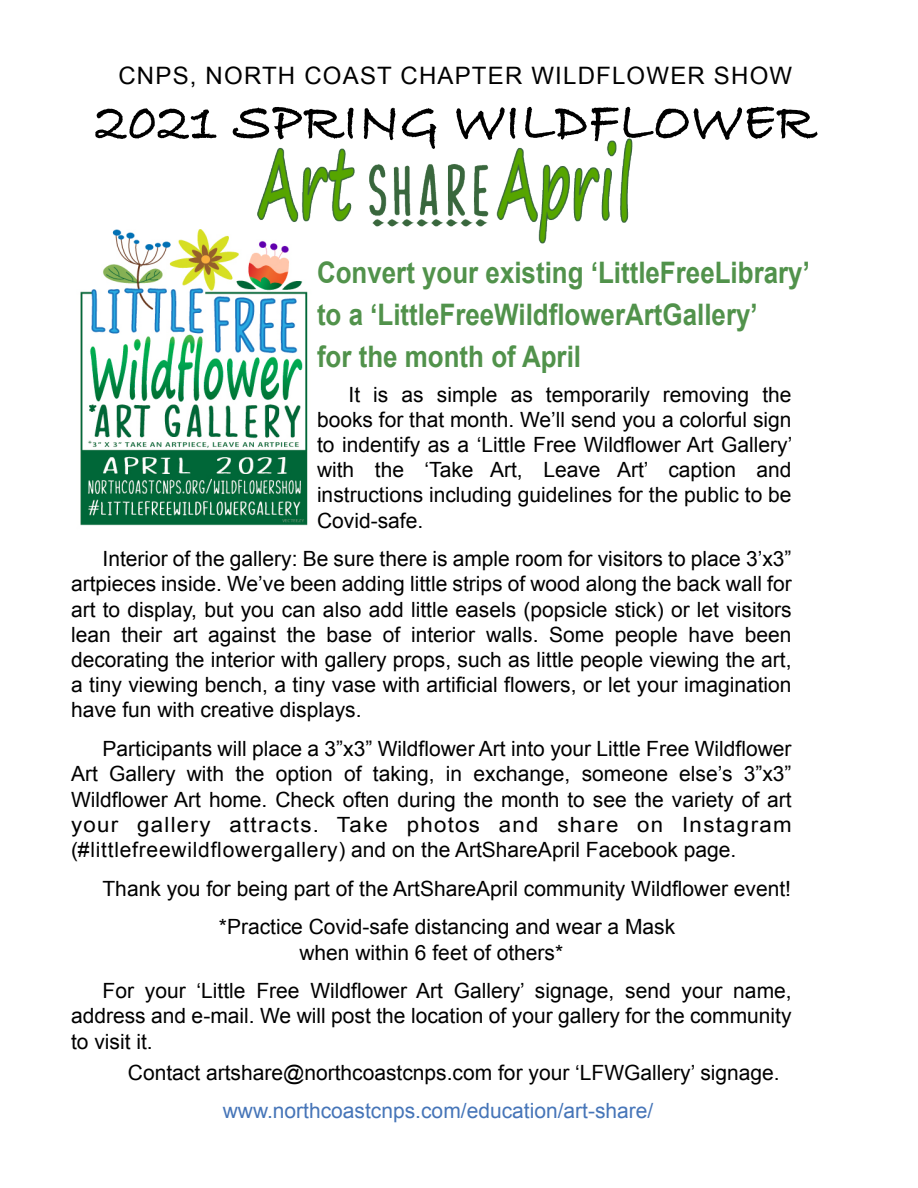
<style>
.page{position:relative;width:918px;height:1188px;background:#fff}
.page>*{position:absolute;margin:0;border:0;box-sizing:border-box;transform-origin:0 0}
.t1{font:58.2px "Bradley Hand ITCTT Bold";letter-spacing:.025em;color:#000;scale:.88 1}
.t2{font:700 29.7px/42px "Arial";color:#51924b;scale:.88 1}
.t3{font:24px "Arial";letter-spacing:.05em;color:#000}
.t4{font:21px/25.2px "Arial";color:#000;text-align:justify}
.t5{font:21px "Arial";color:#4675b8}
</style>
<div class="page">
<img style="left:80px;top:229px;width:228px;height:297px">
<img style="left:256px;top:138px;width:377px;height:108px">
<p class="t3" style="left:118px;top:60px;width:675px">CNPS, NORTH COAST CHAPTER WILDFLOWER SHOW</p>
<h1 class="t1" style="left:96px;top:88px;width:819px">2021 SPRING WILDFLOWER</h1>
<h2 class="t2" style="left:317px;top:253px;width:562px">Convert your existing ‘LittleFreeLibrary’ to a ‘LittleFreeWildflowerArtGallery’<br>for the month of April</h2>
<p class="t4" style="left:317px;top:382px;width:477px;text-indent:32px">It is as simple as temporarily removing the books for that month. We’ll send you a colorful sign to indentify as a ‘Little Free Wildflower Art Gallery’ with the ‘Take Art, Leave Art’ caption and instructions including guidelines for the public to be Covid-safe.</p>
<p class="t4" style="left:71px;top:547px;width:722px;text-indent:32px">Interior of the gallery: Be sure there is ample room for visitors to place 3’x3” artpieces inside. We’ve been adding little strips of wood along the back wall for art to display, but you can also add little easels (popsicle stick) or let visitors lean their art against the base of interior walls. Some people have been decorating the interior with gallery props, such as little people viewing the art, a tiny viewing bench, a tiny vase with artificial flowers, or let your imagination have fun with creative displays.</p>
<p class="t4" style="left:71px;top:736px;width:722px;text-indent:32px">Participants will place a 3”x3” Wildflower Art into your Little Free Wildflower Art Gallery with the option of taking, in exchange, someone else’s 3”x3” Wildflower Art home. Check often during the month to see the variety of art your gallery attracts. Take photos and share on Instagram (#littlefreewildflowergallery) and on the ArtShareApril Facebook page.</p>
<p class="t4" style="left:103px;top:869px;width:690px;line-height:38.7px;text-align:center">Thank you for being part of the ArtShareApril community Wildflower event! *Practice Covid-safe distancing and wear a Mask</p>
<p class="t4" style="left:103px;top:933px;width:691px;line-height:38.7px;text-indent:197px">when within 6 feet of others*<br>For your ‘Little Free Wildflower Art Gallery’ signage, send your name,</p>
<p class="t4" style="left:71px;top:1004px;width:722px">address and e-mail. We will post the location of your gallery for the community to visit it.</p>
<p class="t4" style="left:128px;top:1060px;width:653px">Contact artshare@northcoastcnps.com for your ‘LFWGallery’ signage.</p>
<p class="t5" style="left:223px;top:1097px;width:432px">www.northcoastcnps.com/education/art-share/</p>
</div>
